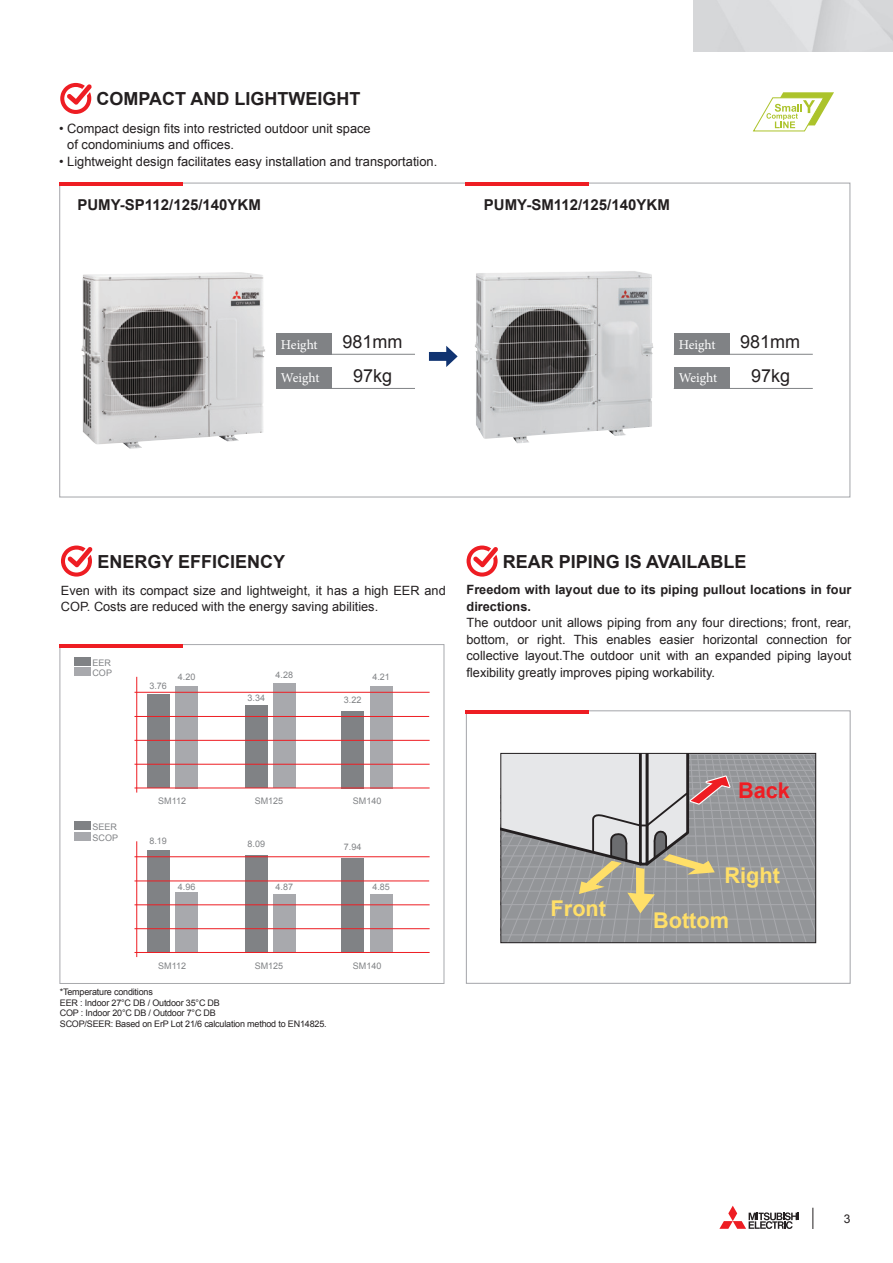
<style>
.page{position:relative;width:893px;height:1263px;background:#fff}
.page>*{position:absolute;margin:0;border:0;box-sizing:border-box;transform-origin:0 0}
.t1{font:700 21.75px/45.9px "Arial";color:#ffdf68}
.t2{font:700 21.75px "Arial";color:#ee1d23}
.t3{font:700 18px "Arial";color:#231f20}
.t4{font:18px/33.9px "Arial";color:#231f20;text-align:center}
.t5{font:700 15px "Arial";color:#231f20}
.t6{font:13.5px "Minion Pro";color:#fff}
.t7{font:12.9px/16.6px "Arial";color:#231f20}
.t8{font:12.75px/16.5px "Arial";color:#231f20}
.t9{font:700 12.75px/16.5px "Arial";color:#231f20}
.t10{font:12px "Arial";color:#231f20}
.t11{font:9px/10.8px "Arial";letter-spacing:-.02em;color:#231f20}
.t12{font:9px/10.5px "Arial";color:#808285}
</style>
<div class="page">
<svg style="left:719px;top:1206px;width:80px;height:23px"></svg>
<svg style="left:812px;top:1208px;width:1px;height:21px"></svg>
<hr style="left:59px;top:183px;width:123px;height:3px;background:#ee1d23">
<svg style="left:60px;top:83px;width:32px;height:31px"></svg>
<svg style="left:429px;top:346px;width:29px;height:21px"></svg>
<img style="left:475px;top:271px;width:178px;height:172px">
<div style="left:674px;top:333px;width:56px;height:21px;background:#808285"></div>
<hr style="left:674px;top:354px;width:139px;height:1px;background:#808285">
<div style="left:674px;top:367px;width:56px;height:21px;background:#808285"></div>
<hr style="left:674px;top:388px;width:139px;height:1px;background:#808285">
<div style="left:276px;top:333px;width:56px;height:21px;background:#808285"></div>
<hr style="left:276px;top:354px;width:139px;height:1px;background:#808285">
<div style="left:276px;top:367px;width:56px;height:21px;background:#808285"></div>
<hr style="left:276px;top:388px;width:139px;height:1px;background:#808285">
<hr style="left:466px;top:183px;width:123px;height:3px;background:#ee1d23">
<img style="left:81px;top:272px;width:184px;height:177px">
<div style="left:60px;top:644px;width:384px;height:340px;border:1px solid #a8a9ad"></div>
<div style="left:74px;top:657px;width:16px;height:9px;background:#808285"></div>
<div style="left:74px;top:667px;width:16px;height:9px;background:#a8a9ad"></div>
<div style="left:175px;top:686px;width:23px;height:102px;background:#a8a9ad"></div>
<div style="left:273px;top:684px;width:23px;height:104px;background:#a8a9ad"></div>
<div style="left:370px;top:686px;width:22px;height:102px;background:#a8a9ad"></div>
<div style="left:147px;top:695px;width:22px;height:93px;background:#808285"></div>
<div style="left:245px;top:705px;width:23px;height:83px;background:#808285"></div>
<div style="left:341px;top:711px;width:23px;height:77px;background:#808285"></div>
<hr style="left:134px;top:716px;width:295px;height:1px;background:#ee1d23">
<hr style="left:134px;top:740px;width:296px;height:1px;background:#ee1d23">
<hr style="left:134px;top:692px;width:296px;height:1px;background:#ee1d23">
<hr style="left:134px;top:764px;width:296px;height:1px;background:#ee1d23">
<hr style="left:134px;top:788px;width:296px;height:1px;background:#ee1d23">
<hr style="left:136px;top:677px;width:1px;height:115px;background:#ee1d23">
<div style="left:74px;top:821px;width:16px;height:9px;background:#808285"></div>
<div style="left:74px;top:832px;width:16px;height:9px;background:#a8a9ad"></div>
<div style="left:175px;top:893px;width:23px;height:60px;background:#a8a9ad"></div>
<div style="left:273px;top:895px;width:23px;height:58px;background:#a8a9ad"></div>
<div style="left:370px;top:895px;width:22px;height:58px;background:#a8a9ad"></div>
<div style="left:147px;top:850px;width:22px;height:102px;background:#808285"></div>
<div style="left:245px;top:855px;width:23px;height:98px;background:#808285"></div>
<div style="left:341px;top:858px;width:23px;height:95px;background:#808285"></div>
<hr style="left:134px;top:881px;width:295px;height:1px;background:#ee1d23">
<hr style="left:134px;top:904px;width:296px;height:1px;background:#ee1d23">
<hr style="left:134px;top:856px;width:296px;height:1px;background:#ee1d23">
<hr style="left:134px;top:928px;width:296px;height:1px;background:#ee1d23">
<hr style="left:134px;top:952px;width:296px;height:1px;background:#ee1d23">
<hr style="left:136px;top:841px;width:1px;height:116px;background:#ee1d23">
<hr style="left:60px;top:644px;width:123px;height:3px;background:#ee1d23">
<svg style="left:61px;top:545px;width:32px;height:32px"></svg>
<svg style="left:502px;top:755px;width:312px;height:186px;background:#aaa"></svg>
<div style="left:500px;top:753px;width:316px;height:190px;border:1px solid #231f20"></div>
<svg style="left:467px;top:545px;width:31px;height:32px"></svg>
<div style="left:466px;top:710px;width:385px;height:274px;border:1px solid #a8a9ad"></div>
<hr style="left:466px;top:710px;width:123px;height:4px;background:#ee1d23">
<img style="left:694px;top:0;width:199px;height:51px">
<svg style="left:753px;top:92px;width:81px;height:39px"></svg>
<h2 class="t3" style="left:97px;top:87px;width:265px">COMPACT AND LIGHTWEIGHT</h2>
<p class="t7" style="left:67px;top:120px;width:305px;text-indent:-8px">• Compact design fits into restricted outdoor unit space of condominiums and offices.</p>
<p class="t7" style="left:59px;top:153px;width:380px">• Lightweight design facilitates easy installation and transportation.</p>
<p class="t5" style="left:77px;top:195px;width:185px">PUMY-SP112/125/140YKM</p>
<p class="t5" style="left:484px;top:195px;width:187px">PUMY-SM112/125/140YKM</p>
<p class="t6" style="left:281px;top:335px;width:38px">Height</p>
<p class="t6" style="left:281px;top:369px;width:40px">Weight</p>
<p class="t6" style="left:273px;top:337px;width:38px">Height</p>
<p class="t6" style="left:273px;top:368px;width:40px">Weight</p>
<h2 class="t4" style="left:342px;top:325px;width:62px">981mm<br>97kg</h2>
<p class="t6" style="left:679px;top:335px;width:38px">Height</p>
<p class="t6" style="left:679px;top:369px;width:40px">Weight</p>
<h2 class="t4" style="left:740px;top:325px;width:62px">981mm<br>97kg</h2>
<h2 class="t3" style="left:97px;top:550px;width:189px">ENERGY EFFICIENCY</h2>
<p class="t8" style="left:61px;top:582px;width:386px">Even with its compact size and lightweight, it has a high EER and<br>COP. Costs are reduced with the energy saving abilities.</p>
<p class="t12" style="left:92px;top:657px;width:21px">EER<br>COP</p>
<p class="t12" style="left:149px;top:681px;width:19px">3.76</p>
<p class="t12" style="left:178px;top:672px;width:19px">4.20</p>
<p class="t12" style="left:276px;top:670px;width:19px">4.28</p>
<p class="t12" style="left:372px;top:672px;width:19px">4.21</p>
<p class="t12" style="left:248px;top:693px;width:19px">3.34</p>
<p class="t12" style="left:344px;top:694px;width:19px">3.22</p>
<h2 class="t3" style="left:503px;top:550px;width:245px">REAR PIPING IS AVAILABLE</h2>
<p class="t9" style="left:467px;top:582px;width:386px">Freedom with layout due to its piping pullout locations in four directions.</p>
<p class="t8" style="left:467px;top:615px;width:386px;text-align:justify">The outdoor unit allows piping from any four directions; front, rear, bottom, or right. This enables easier horizontal connection for collective layout.The outdoor unit with an expanded piping layout flexibility greatly improves piping workability.</p>
<p class="t12" style="left:92px;top:822px;width:27px">SEER<br>SCOP</p>
<p class="t12" style="left:158px;top:796px;width:29px">SM112</p>
<p class="t12" style="left:255px;top:796px;width:30px">SM125</p>
<p class="t12" style="left:353px;top:796px;width:30px">SM140</p>
<p class="t12" style="left:149px;top:835px;width:19px">8.19</p>
<p class="t12" style="left:248px;top:839px;width:19px">8.09</p>
<p class="t12" style="left:344px;top:842px;width:19px">7.94</p>
<p class="t12" style="left:178px;top:881px;width:19px">4.96</p>
<p class="t12" style="left:276px;top:881px;width:19px">4.87</p>
<p class="t12" style="left:372px;top:881px;width:19px">4.85</p>
<p class="t12" style="left:158px;top:960px;width:29px">SM112</p>
<p class="t12" style="left:255px;top:960px;width:30px">SM125</p>
<p class="t12" style="left:353px;top:960px;width:30px">SM140</p>
<p class="t11" style="left:60px;top:986px;width:268px">*Temperature conditions<br>EER : Indoor 27°C DB / Outdoor 35°C DB<br>COP : Indoor 20°C DB / Outdoor 7°C DB<br>SCOP/SEER: Based on ErP Lot 21/6 calculation method to EN14825.</p>
<h1 class="t1" style="left:551px;top:886px;width:57px">Front</h1>
<h1 class="t2" style="left:738px;top:776px;width:53px">Back</h1>
<h1 class="t1" style="left:653px;top:853px;width:128px;text-indent:71px">Right<br>Bottom</h1>
<p class="t10" style="left:844px;top:1211px;width:8px">3</p>
</div>
